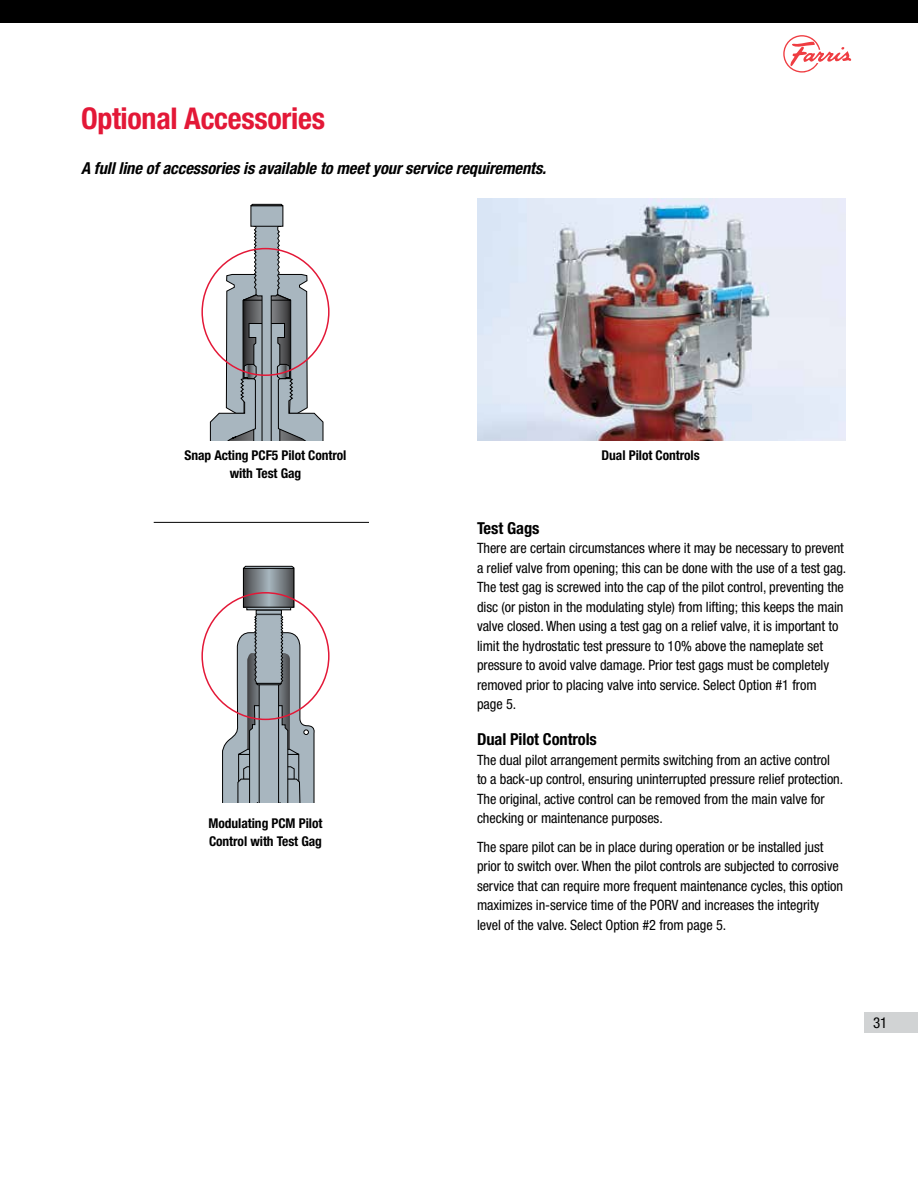
<style>
.page{position:relative;width:918px;height:1188px;background:#fff}
.page>*{position:absolute;margin:0;border:0;box-sizing:border-box;transform-origin:0 0}
.t1{font:700 condensed 30px "Helvetica Neue LT Std";letter-spacing:-.01em;color:#e31837}
.t2{font:italic 700 condensed 16.5px "Helvetica Neue LT Std";letter-spacing:-.005em;color:#000}
.t3{font:700 condensed 16.5px "Helvetica Neue LT Std";letter-spacing:-.005em;color:#000}
.t4{font:condensed 15px "Helvetica Neue LT Std";color:#000}
.t5{font:condensed 14.25px/19.5px "Helvetica Neue LT Std";letter-spacing:-.005em;color:#000}
.t6{font:700 condensed 13.5px/18px "Helvetica Neue LT Std";letter-spacing:-.005em;color:#000}
</style>
<div class="page">
<div style="left:256px;top:610px;width:26px;height:4px;border:1px solid #000"></div>
<svg style="left:243px;top:566px;width:51px;height:42px"></svg>
<svg style="left:245px;top:570px;width:47px;height:35px;background:#7f7d84"></svg>
<div style="left:243px;top:568px;width:51px;height:39px;border:1px solid #000"></div>
<svg style="left:204px;top:614px;width:123px;height:188px"></svg>
<svg style="left:204px;top:216px;width:123px;height:225px"></svg>
<div style="left:251px;top:206px;width:32px;height:20px;background:#a8b6bf"></div>
<svg style="left:250px;top:204px;width:34px;height:2px"></svg>
<div style="left:0;top:0;width:918px;height:22px;background:#000"></div>
<div style="left:864px;top:1012px;width:54px;height:22px;background:#d1d3d4"></div>
<svg style="left:783px;top:35px;width:68px;height:38px"></svg>
<img style="left:477px;top:198px;width:368px;height:243px">
<hr style="left:154px;top:522px;width:215px;height:1px;background:#000">
<h1 class="t1" style="left:81px;top:101px;width:246px">Optional Accessories</h1>
<p class="t2" style="left:81px;top:158px;width:467px">A full line of accessories is available to meet your service requirements.</p>
<p class="t6" style="left:184px;top:446px;width:164px">Snap Acting PCF5 Pilot Control</p>
<p class="t6" style="left:602px;top:446px;width:100px">Dual Pilot Controls</p>
<p class="t6" style="left:230px;top:464px;width:73px">with Test Gag</p>
<p class="t6" style="left:209px;top:814px;width:115px">Modulating PCM Pilot<br>Control with Test Gag</p>
<p class="t3" style="left:477px;top:518px;width:64px">Test Gags</p>
<p class="t5" style="left:477px;top:538px;width:371px">There are certain circumstances where it may be necessary to prevent a relief valve from opening; this can be done with the use of a test gag.<br>The test gag is screwed into the cap of the pilot control, preventing the disc (or piston in the modulating style) from lifting; this keeps the main valve closed. When using a test gag on a relief valve, it is important to limit the hydrostatic test pressure to 10% above the nameplate set pressure to avoid valve damage. Prior test gags must be completely removed prior to placing valve into service. Select Option #1 from<br>page 5.</p>
<p class="t3" style="left:477px;top:729px;width:121px">Dual Pilot Controls</p>
<p class="t5" style="left:477px;top:750px;width:368px">The dual pilot arrangement permits switching from an active control to a back-up control, ensuring uninterrupted pressure relief protection.<br>The original, active control can be removed from the main valve for checking or maintenance purposes.</p>
<p class="t5" style="left:477px;top:837px;width:368px">The spare pilot can be in place during operation or be installed just prior to switch over. When the pilot controls are subjected to corrosive service that can require more frequent maintenance cycles, this option maximizes in-service time of the PORV and increases the integrity level of the valve. Select Option #2 from page 5.</p>
<p class="t4" style="left:873px;top:1014px;width:16px">31</p>
</div>
